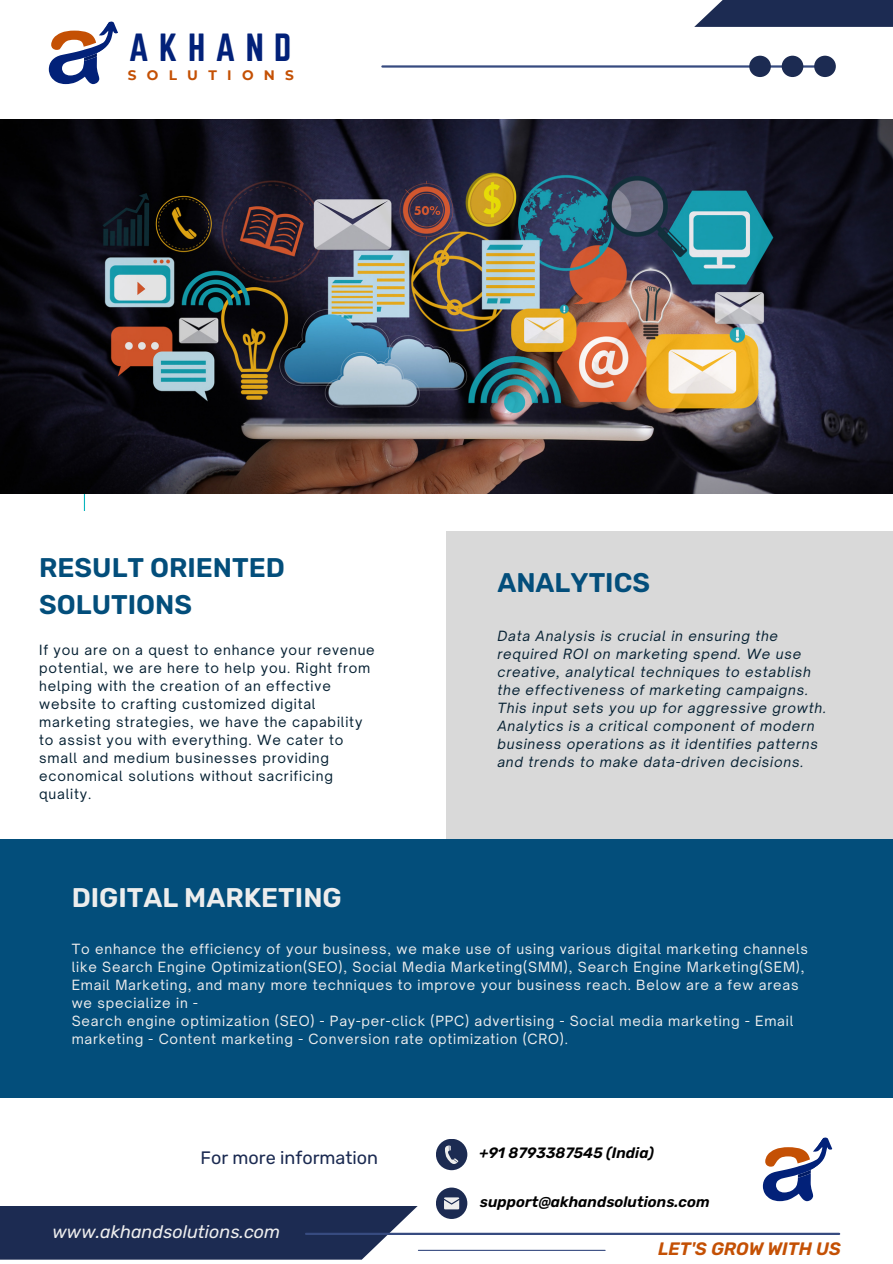
<style>
.page{position:relative;width:893px;height:1264px;background:#fff}
.page>*{position:absolute;margin:0;border:0;box-sizing:border-box;transform-origin:0 0}
.t1{font:34.35px "Norwester";letter-spacing:.3em;color:#022179}
.t2{font:600 27px/37px "Rubik";color:#034e7b}
.t3{font:600 27px "Rubik";color:#ededed}
.t4{font:italic 18px "Rubik";color:#ededed}
.t5{font:18px "Rubik";color:#1c2b52}
.t6{font:italic 600 18px "Rubik";color:#c45004}
.t7{font:italic 600 15px "Rubik";color:#000}
.t8{font:700 13.8px "Montserrat";letter-spacing:.75em;color:#c45004}
.t9{font:13.5px/18px "Open Sauce One";letter-spacing:.06em;color:#ededed}
.t10{font:13.5px/18px "Open Sauce One";letter-spacing:.06em;color:#062133}
.t11{font:italic 13.5px/18px "Open Sauce One";letter-spacing:.06em;color:#062133}
</style>
<div class="page">
<svg style="left:84px;top:493px;width:1px;height:18px"></svg>
<div style="left:446px;top:531px;width:446px;height:308px;background:#d9d9d9"></div>
<img style="left:0;top:119px;width:892px;height:374px">
<div style="left:0;top:839px;width:892px;height:258px;background:#034e7b"></div>
<div style="left:694px;top:0;width:198px;height:27px;background:#1c2b52"></div>
<hr style="left:382px;top:65px;width:440px;height:3px;background:#374b80">
<svg style="left:749px;top:56px;width:86px;height:21px"></svg>
<svg style="left:49px;top:21px;width:69px;height:63px"></svg>
<svg style="left:0;top:1206px;width:418px;height:53px;background:#2a385d"></svg>
<div style="left:436px;top:1138px;width:31px;height:32px;background:#1c2b52;border-radius:50%"></div>
<svg style="left:445px;top:1145px;width:13px;height:19px"></svg>
<div style="left:436px;top:1187px;width:31px;height:31px;background:#1c2b52;border-radius:50%"></div>
<svg style="left:444px;top:1197px;width:15px;height:12px"></svg>
<hr style="left:306px;top:1232px;width:533px;height:2px;background:#374b80">
<hr style="left:418px;top:1249px;width:187px;height:1px;background:#374b80">
<svg style="left:762px;top:1137px;width:71px;height:64px"></svg>
<h1 class="t1" style="left:129px;top:27px;width:164px">AKHAND</h1>
<p class="t8" style="left:128px;top:67px;width:168px">SOLUTIONS</p>
<h2 class="t2" style="left:39px;top:549px;width:247px">RESULT ORIENTED<br>SOLUTIONS</h2>
<p class="t10" style="left:39px;top:641px;width:337px">If you are on a quest to enhance your revenue potential, we are here to help you. Right from helping with the creation of an effective website to crafting customized digital marketing strategies, we have the capability to assist you with everything. We cater to small and medium businesses providing economical solutions without sacrificing quality.</p>
<h2 class="t3" style="left:72px;top:881px;width:271px">DIGITAL MARKETING</h2>
<h2 class="t2" style="left:497px;top:564px;width:154px">ANALYTICS</h2>
<p class="t11" style="left:497px;top:627px;width:330px">Data Analysis is crucial in ensuring the required ROI on marketing spend. We use creative, analytical techniques to establish the effectiveness of marketing campaigns.<br>This input sets you up for aggressive growth.<br>Analytics is a critical component of modern business operations as it identifies patterns and trends to make data-driven decisions.</p>
<p class="t9" style="left:72px;top:940px;width:737px">To enhance the efficiency of your business, we make use of using various digital marketing channels like Search Engine Optimization(SEO), Social Media Marketing(SMM), Search Engine Marketing(SEM), Email Marketing, and many more techniques to improve your business reach. Below are a few areas we specialize in -<br>Search engine optimization (SEO) - Pay-per-click (PPC) advertising - Social media marketing - Email marketing - Content marketing - Conversion rate optimization (CRO).</p>
<h3 class="t5" style="left:200px;top:1147px;width:179px">For more information</h3>
<h3 class="t4" style="left:53px;top:1221px;width:229px">www.akhandsolutions.com</h3>
<p class="t7" style="left:479px;top:1143px;width:176px">+91 8793387545 (India)</p>
<p class="t7" style="left:480px;top:1192px;width:231px">support@akhandsolutions.com</p>
<h3 class="t6" style="left:658px;top:1238px;width:184px">LET'S GROW WITH US</h3>
</div>
